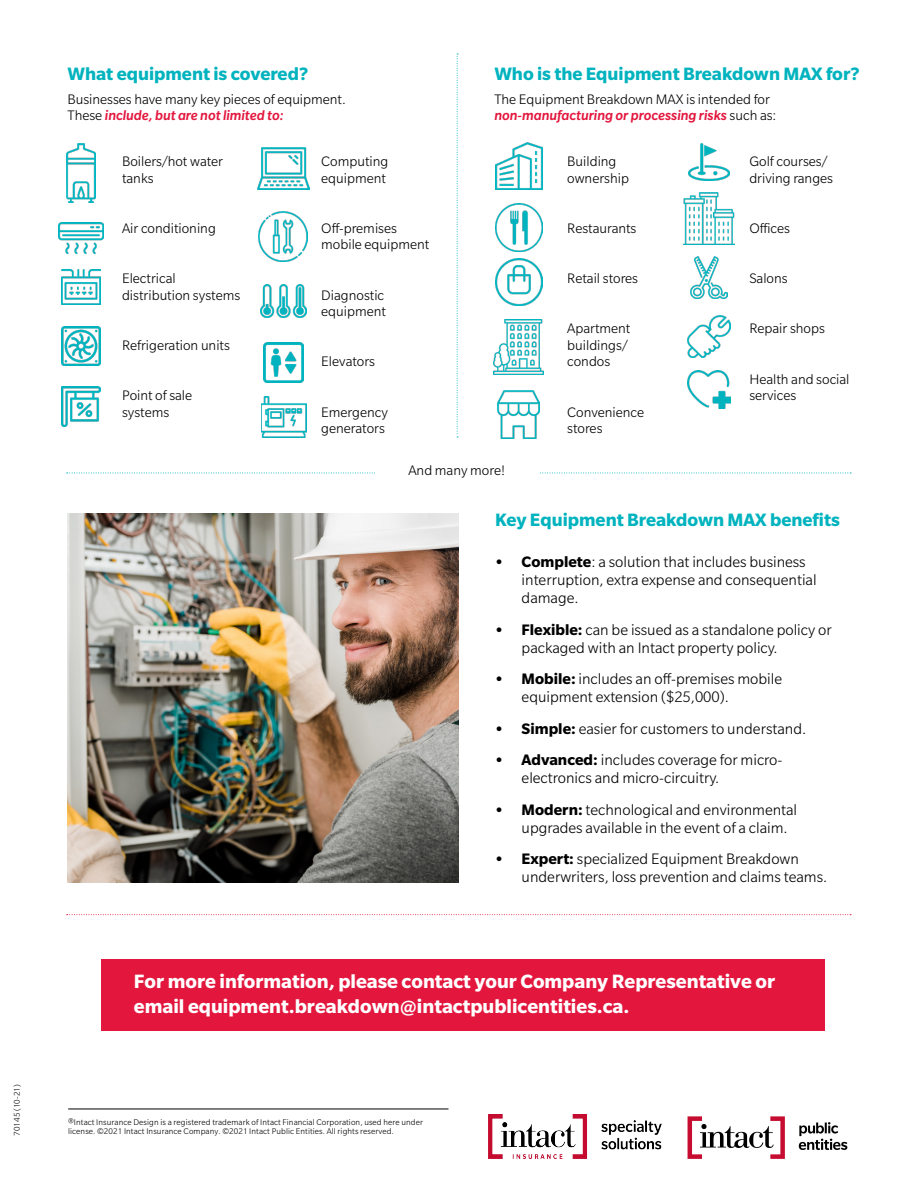
<style>
.page{position:relative;width:918px;height:1188px;background:#fff}
.page>*{position:absolute;margin:0;border:0;box-sizing:border-box;transform-origin:0 0}
.t1{font:700 21px/25.2px "Slate Std";color:#fff}
.t2{font:700 19.5px "Slate Std";color:#00b3be}
.t3{font:300 16.5px/18px "Slate Std";color:#000}
.t4{font:300 15px/16.5px "Slate Std";color:#000}
.t5{font:italic 500 15px "Slate Std";color:#e3173e}
.t6{font:300 9px/9px "Slate Std";letter-spacing:.01em;color:#000}
.s1{font-weight:300;font-style:normal;color:#000}
.s2{font-weight:700}
</style>
<div class="page">
<svg style="left:67px;top:914px;width:784px;height:1px"></svg>
<svg style="left:67px;top:473px;width:784px;height:1px"></svg>
<svg style="left:457px;top:54px;width:1px;height:384px"></svg>
<hr style="left:68px;top:1109px;width:381px;height:1px;background:#000">
<div style="left:375px;top:465px;width:163px;height:18px;background:#fff"></div>
<img style="left:58px;top:223px;width:46px;height:30px">
<img style="left:61px;top:326px;width:40px;height:40px">
<img style="left:61px;top:269px;width:40px;height:35px">
<img style="left:66px;top:143px;width:30px;height:60px">
<img style="left:61px;top:387px;width:40px;height:39px">
<img style="left:264px;top:343px;width:39px;height:39px">
<img style="left:261px;top:397px;width:45px;height:40px">
<img style="left:258px;top:147px;width:51px;height:42px">
<img style="left:261px;top:284px;width:45px;height:33px">
<img style="left:258px;top:212px;width:50px;height:50px">
<img style="left:495px;top:143px;width:47px;height:47px">
<img style="left:689px;top:143px;width:40px;height:37px">
<img style="left:495px;top:204px;width:47px;height:47px">
<img style="left:495px;top:258px;width:47px;height:47px">
<img style="left:498px;top:391px;width:42px;height:48px">
<img style="left:494px;top:319px;width:50px;height:55px">
<img style="left:683px;top:193px;width:52px;height:52px">
<img style="left:691px;top:256px;width:36px;height:42px">
<img style="left:688px;top:370px;width:42px;height:38px">
<img style="left:688px;top:316px;width:42px;height:42px">
<img style="left:68px;top:513px;width:391px;height:369px">
<div style="left:101px;top:960px;width:723px;height:71px;background:#e3173e"></div>
<img style="left:488px;top:1115px;width:174px;height:43px">
<img style="left:687px;top:1116px;width:161px;height:43px">
<p class="t6" style="left:13px;top:1136px;width:53px;rotate:-90deg">70145 (10-21)</p>
<p class="t2" style="left:68px;top:64px;width:242px">What equipment is covered?</p>
<p class="t2" style="left:494px;top:64px;width:367px">Who is the Equipment Breakdown MAX for?</p>
<p class="t4" style="left:68px;top:90px;width:280px">Businesses have many key pieces of equipment.</p>
<p class="t4" style="left:494px;top:90px;width:277px">The Equipment Breakdown MAX is intended for</p>
<p class="t5" style="left:68px;top:107px;width:218px"><span class="s1">These</span> include, but are not limited to:</p>
<p class="t5" style="left:494px;top:107px;width:284px">non-manufacturing or processing risks <span class="s1">such as:</span></p>
<p class="t4" style="left:122px;top:153px;width:103px">Boilers/hot water tanks</p>
<p class="t4" style="left:321px;top:153px;width:69px">Computing</p>
<p class="t4" style="left:567px;top:153px;width:51px">Building</p>
<p class="t4" style="left:749px;top:153px;width:80px">Golf courses/</p>
<p class="t4" style="left:321px;top:169px;width:66px">equipment</p>
<p class="t4" style="left:567px;top:169px;width:63px">ownership</p>
<p class="t4" style="left:749px;top:169px;width:85px">driving ranges</p>
<p class="t4" style="left:321px;top:220px;width:77px">Off-premises</p>
<p class="t4" style="left:567px;top:220px;width:71px">Restaurants</p>
<p class="t4" style="left:749px;top:220px;width:42px">Offces</p>
<p class="t4" style="left:321px;top:236px;width:110px">mobile equipment</p>
<p class="t4" style="left:567px;top:270px;width:72px">Retail stores</p>
<p class="t4" style="left:749px;top:270px;width:40px">Salons</p>
<p class="t4" style="left:321px;top:286px;width:66px">Diagnostic equipment</p>
<p class="t4" style="left:567px;top:320px;width:65px">Apartment</p>
<p class="t4" style="left:749px;top:320px;width:77px">Repair shops</p>
<p class="t4" style="left:567px;top:337px;width:62px">buildings/</p>
<p class="t4" style="left:321px;top:353px;width:55px">Elevators</p>
<p class="t4" style="left:567px;top:353px;width:45px">condos</p>
<p class="t4" style="left:749px;top:370px;width:102px">Health and social services</p>
<p class="t4" style="left:321px;top:403px;width:68px">Emergency</p>
<p class="t4" style="left:567px;top:403px;width:78px">Convenience</p>
<p class="t4" style="left:321px;top:420px;width:65px">generators</p>
<p class="t4" style="left:567px;top:420px;width:37px">stores</p>
<p class="t4" style="left:408px;top:462px;width:98px">And many more!</p>
<h3 class="t2" style="left:495px;top:509px;width:346px">Key Equipment Breakdown MAX benefts</h3>
<p class="t3" style="left:522px;top:553px;width:297px;text-indent:-27px"><span class="s2">• Complete</span>: a solution that includes business interruption, extra expense and consequential damage.</p>
<p class="t3" style="left:522px;top:621px;width:312px;text-indent:-27px"><span class="s2">• Flexible:</span> can be issued as a standalone policy or packaged with an Intact property policy.</p>
<p class="t3" style="left:522px;top:670px;width:262px;text-indent:-27px"><span class="s2">• Mobile:</span> includes an off-premises mobile equipment extension ($25,000).</p>
<p class="t3" style="left:495px;top:720px;width:313px"><span class="s2">• Simple:</span> easier for customers to understand.</p>
<p class="t3" style="left:522px;top:751px;width:262px;text-indent:-27px"><span class="s2">• Advanced:</span> includes coverage for micro&shy;electronics and micro-circuitry.</p>
<p class="t3" style="left:522px;top:801px;width:277px;text-indent:-27px"><span class="s2">• Modern:</span> technological and environmental upgrades available in the event of a claim.</p>
<p class="t3" style="left:522px;top:850px;width:307px;text-indent:-27px"><span class="s2">• Expert:</span> specialized Equipment Breakdown underwriters, loss prevention and claims teams.</p>
<p class="t4" style="left:122px;top:220px;width:95px">Air conditioning</p>
<p class="t4" style="left:122px;top:270px;width:120px">Electrical distribution systems</p>
<p class="t4" style="left:122px;top:337px;width:109px">Refrigeration units</p>
<p class="t4" style="left:122px;top:387px;width:72px">Point of sale systems</p>
<p class="t1" style="left:134px;top:969px;width:643px">For more information, please contact your Company Representative or email equipment.breakdown@intactpublicentities.ca.</p>
<p class="t6" style="left:68px;top:1118px;width:356px">®Intact Insurance Design is a registered trademark of Intact Financial Corporation, used here under license. ©2021 Intact Insurance Company. ©2021 Intact Public Entities. All rights reserved.</p>
</div>
